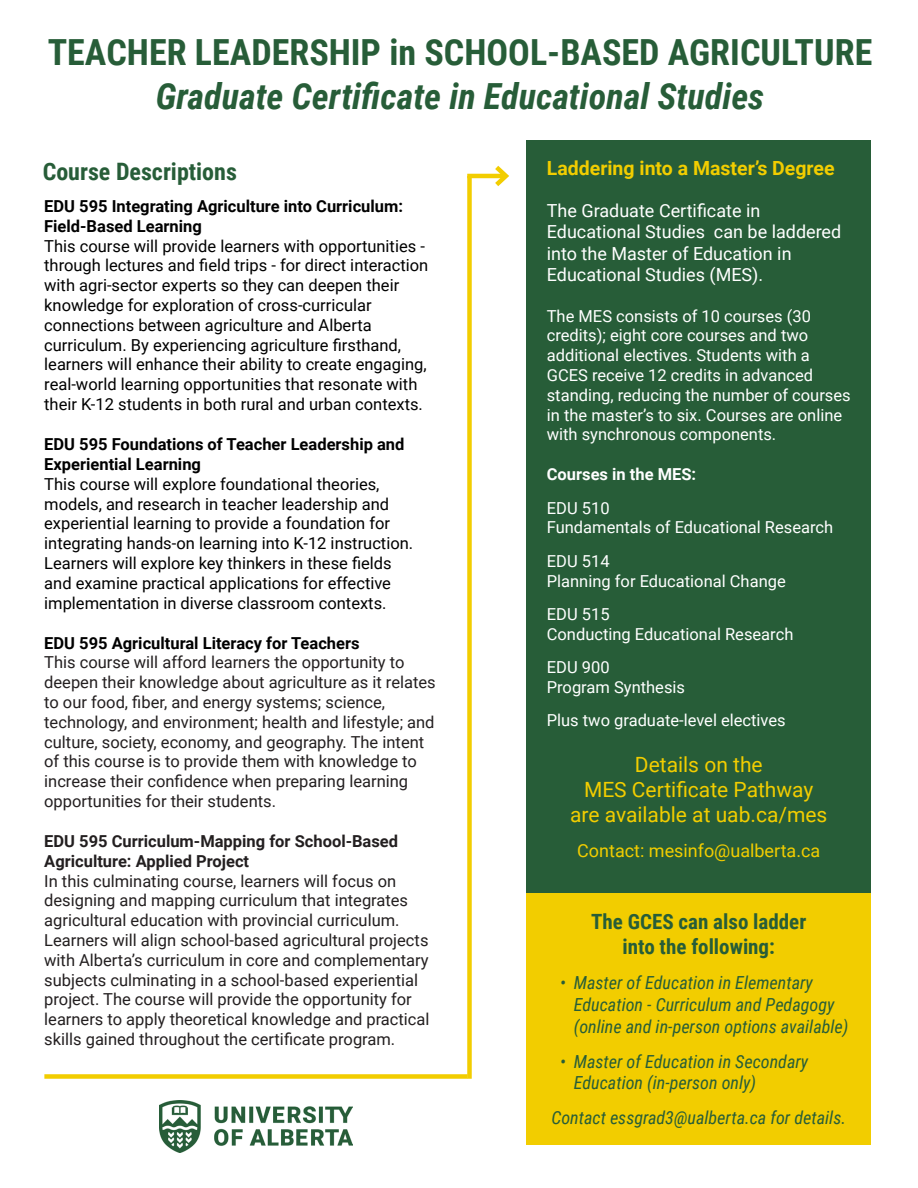
<style>
.page{position:relative;width:918px;height:1188px;background:#fff}
.page>*{position:absolute;margin:0;border:0;box-sizing:border-box;transform-origin:0 0}
.t1{font:700 36px "Roboto Condensed";color:#275d38}
.t2{font:italic 700 36px "Roboto Condensed";color:#275d38}
.t3{font:700 24px "Roboto Condensed";color:#275d38}
.t4{font:21px/25.2px "Roboto";color:#f2cd00;text-align:center}
.t5{font:700 21px/25.2px "Roboto Condensed";color:#275d38;text-align:center}
.t6{font:700 19.5px "Roboto";color:#f2cd00}
.t7{font:italic 18px/21.6px "Roboto Condensed";color:#275d38}
.t8{font:18px/21.6px "Roboto";color:#fff}
.t9{font:18px "Roboto";color:#f2cd00}
.t10{font:16.5px/19.8px "Roboto";color:#231f20}
.t11{font:16.5px/19.8px "Roboto";color:#000}
.t12{font:16.5px/19.8px "Roboto";color:#fff}
.t13{font:700 16.5px/19.8px "Roboto";color:#000}
.t14{font:700 16.5px/19.8px "Roboto";color:#231f20}
.t15{font:700 16.5px "Roboto";color:#fff}
</style>
<div class="page">
<hr style="left:467px;top:174px;width:39px;height:4px;background:#f2cd00">
<svg style="left:490px;top:165px;width:19px;height:22px"></svg>
<div style="left:467px;top:176px;width:5px;height:903px;background:#f2cd00"></div>
<img style="left:160px;top:1100px;width:192px;height:53px">
<div style="left:44px;top:1074px;width:424px;height:5px;background:#f2cd00"></div>
<div style="left:527px;top:140px;width:344px;height:753px;background:#275d38"></div>
<div style="left:527px;top:894px;width:344px;height:251px;background:#f2cd00"></div>
<p class="t1" style="left:48px;top:27px;width:826px">TEACHER LEADERSHIP in SCHOOL-BASED AGRICULTURE</p>
<p class="t2" style="left:156px;top:71px;width:610px">Graduate Certificate in Educational Studies</p>
<p class="t3" style="left:43px;top:155px;width:196px">Course Descriptions</p>
<p class="t13" style="left:44px;top:196px;width:360px">EDU 595 Integrating Agriculture into Curriculum:<br>Field-Based Learning</p>
<p class="t11" style="left:44px;top:235px;width:386px">This course will provide learners with opportunities - through lectures and field trips - for direct interaction with agri-sector experts so they can deepen their knowledge for exploration of cross-curricular connections between agriculture and Alberta curriculum. By experiencing agriculture firsthand, learners will enhance their ability to create engaging, real-world learning opportunities that resonate with their K-12 students in both rural and urban contexts.</p>
<p class="t13" style="left:44px;top:434px;width:362px">EDU 595 Foundations of Teacher Leadership and<br>Experiential Learning</p>
<p class="t11" style="left:44px;top:473px;width:370px">This course will explore foundational theories, models, and research in teacher leadership and experiential learning to provide a foundation for integrating hands-on learning into K-12 instruction.<br>Learners will explore key thinkers in these fields and examine practical applications for effective implementation in diverse classroom contexts.</p>
<p class="t13" style="left:44px;top:632px;width:317px">EDU 595 Agricultural Literacy for Teachers</p>
<p class="t10" style="left:44px;top:652px;width:393px">This course will afford learners the opportunity to deepen their knowledge about agriculture as it relates to our food, fiber, and energy systems; science, technology, and environment; health and lifestyle; and culture, society, economy, and geography. The intent of this course is to provide them with knowledge to increase their confidence when preparing learning opportunities for their students.</p>
<p class="t14" style="left:44px;top:831px;width:355px">EDU 595 Curriculum-Mapping for School-Based<br>Agriculture: Applied Project</p>
<p class="t10" style="left:44px;top:870px;width:387px">In this culminating course, learners will focus on designing and mapping curriculum that integrates agricultural education with provincial curriculum.<br>Learners will align school-based agricultural projects with Alberta’s curriculum in core and complementary subjects culminating in a school-based experiential project. The course will provide the opportunity for learners to apply theoretical knowledge and practical skills gained throughout the certificate program.</p>
<p class="t6" style="left:547px;top:155px;width:289px">Laddering into a Master’s Degree</p>
<p class="t8" style="left:547px;top:199px;width:296px">The Graduate Certificate in<br>Educational Studies can be laddered into the Master of Education in<br>Educational Studies (MES).</p>
<p class="t12" style="left:547px;top:305px;width:305px">The MES consists of 10 courses (30 credits); eight core courses and two additional electives. Students with a GCES receive 12 credits in advanced standing, reducing the number of courses in the master’s to six. Courses are online with synchronous components.</p>
<p class="t15" style="left:547px;top:463px;width:151px">Courses in the MES:</p>
<p class="t12" style="left:547px;top:497px;width:288px">EDU 510<br>Fundamentals of Educational Research</p>
<p class="t12" style="left:547px;top:550px;width:240px">EDU 514<br>Planning for Educational Change</p>
<p class="t12" style="left:547px;top:603px;width:248px">EDU 515<br>Conducting Educational Research</p>
<p class="t12" style="left:547px;top:657px;width:140px">EDU 900<br>Program Synthesis</p>
<p class="t12" style="left:547px;top:710px;width:240px">Plus two graduate-level electives</p>
<p class="t4" style="left:570px;top:751px;width:259px">Details on the<br>MES Certificate Pathway are available at uab.ca/mes</p>
<p class="t9" style="left:577px;top:838px;width:245px">Contact: mesinfo@ualberta.ca</p>
<p class="t5" style="left:591px;top:908px;width:217px">The GCES can also ladder into the following:</p>
<p class="t7" style="left:574px;top:972px;width:276px;text-indent:-14px">• Master of Education in Elementary<br>Education - Curriculum and Pedagogy (online and in-person options available)</p>
<p class="t7" style="left:574px;top:1050px;width:236px;text-indent:-14px">• Master of Education in Secondary<br>Education (in-person only)</p>
<p class="t7" style="left:551px;top:1107px;width:296px">Contact essgrad3@ualberta.ca for details.</p>
</div>
